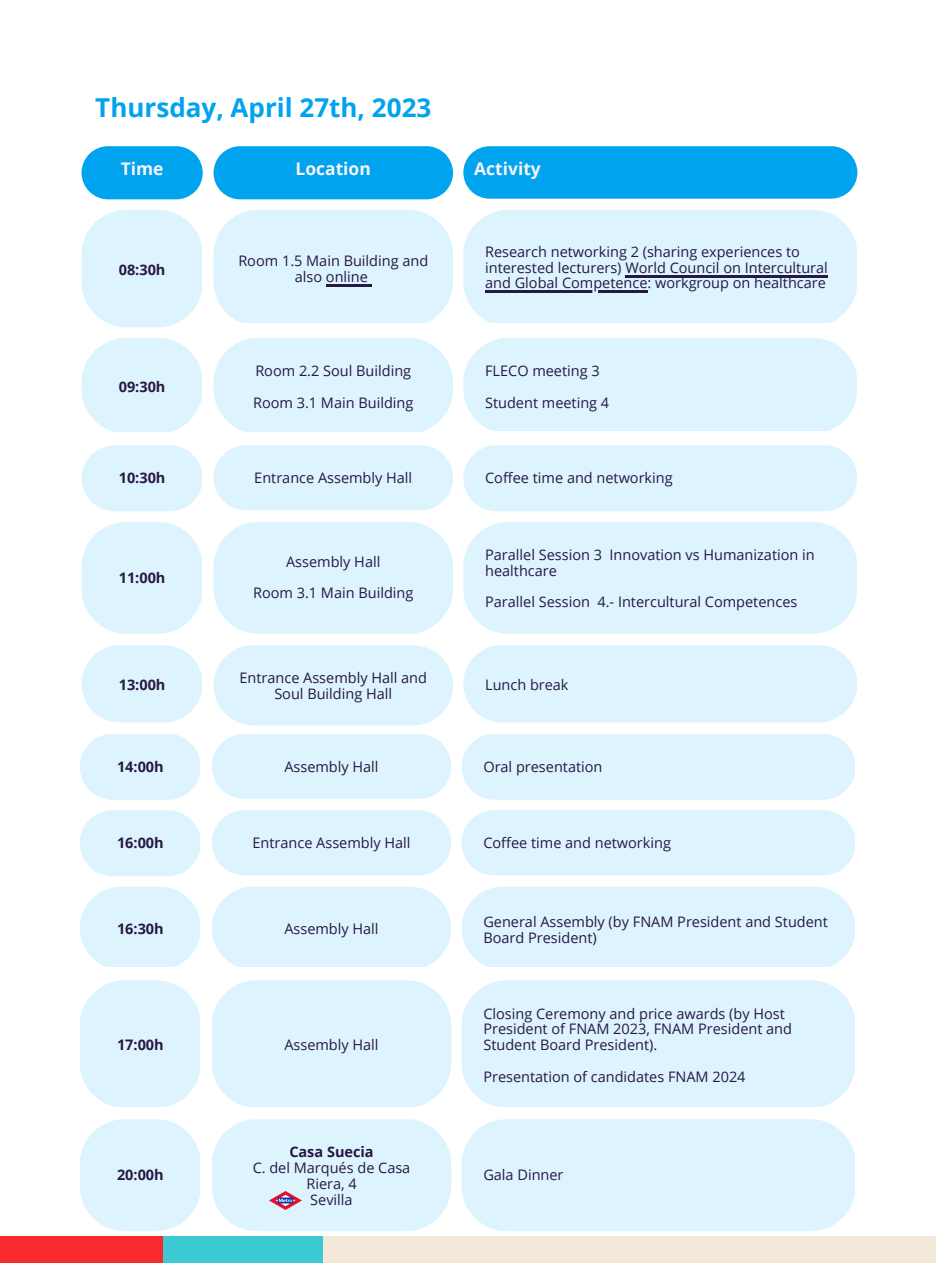
<style>
.page{position:relative;width:936px;height:1263px;background:#fff}
.page>*{position:absolute;margin:0;border:0;box-sizing:border-box;transform-origin:0 0}
.t1{font:700 26.1px "Open Sans";color:#00a3ed}
.t2{font:700 17.4px "Open Sans";color:#f7f3ff}
.t3{font:14.4px/15.6px "Open Sans";color:#271844}
.t4{font:700 14.4px "Open Sans";color:#271844}
</style>
<div class="page">
<div style="left:186px;top:1236px;width:750px;height:26px;background:#f4e9d8"></div>
<div style="left:163px;top:1236px;width:159px;height:26px;background:#3bcad1"></div>
<div style="left:0;top:1236px;width:163px;height:26px;background:#f92a2d"></div>
<div style="left:82px;top:210px;width:120px;height:117px;background:#ddf4ff;border-radius:45px"></div>
<div style="left:214px;top:210px;width:239px;height:113px;background:#ddf4ff"></div>
<div style="left:463px;top:210px;width:394px;height:113px;background:#ddf4ff"></div>
<hr style="left:625px;top:275px;width:203px;height:2px;background:#271844">
<hr style="left:485px;top:291px;width:163px;height:2px;background:#271844">
<div style="left:82px;top:338px;width:120px;height:93px;background:#ddf4ff;border-radius:45px"></div>
<div style="left:214px;top:338px;width:239px;height:93px;background:#ddf4ff;border-radius:45px"></div>
<div style="left:463px;top:338px;width:394px;height:93px;background:#ddf4ff;border-radius:45px"></div>
<div style="left:82px;top:445px;width:120px;height:66px;background:#ddf4ff;border-radius:33px"></div>
<div style="left:214px;top:445px;width:239px;height:65px;background:#ddf4ff;border-radius:33px"></div>
<div style="left:463px;top:445px;width:394px;height:66px;background:#ddf4ff;border-radius:33px"></div>
<div style="left:82px;top:522px;width:120px;height:111px;background:#ddf4ff;border-radius:45px"></div>
<div style="left:214px;top:522px;width:239px;height:111px;background:#ddf4ff;border-radius:45px"></div>
<div style="left:463px;top:522px;width:394px;height:111px;background:#ddf4ff;border-radius:45px"></div>
<svg style="left:82px;top:146px;width:121px;height:53px;background:#18abee"></svg>
<div style="left:214px;top:146px;width:239px;height:53px;background:#00a3ed"></div>
<div style="left:463px;top:146px;width:394px;height:53px;background:#00a3ed"></div>
<svg style="left:82px;top:645px;width:120px;height:77px;background:#e1f5ff"></svg>
<svg style="left:214px;top:645px;width:239px;height:80px;background:#dff4ff"></svg>
<div style="left:463px;top:645px;width:394px;height:77px;background:#ddf4ff;border-radius:39px"></div>
<div style="left:80px;top:733px;width:120px;height:66px;background:#ddf4ff;border-radius:33px"></div>
<div style="left:212px;top:733px;width:239px;height:65px;background:#ddf4ff;border-radius:33px"></div>
<div style="left:462px;top:733px;width:393px;height:66px;background:#ddf4ff;border-radius:33px"></div>
<div style="left:80px;top:810px;width:120px;height:66px;background:#ddf4ff;border-radius:33px"></div>
<div style="left:212px;top:810px;width:239px;height:65px;background:#ddf4ff;border-radius:33px"></div>
<div style="left:462px;top:810px;width:393px;height:65px;background:#ddf4ff"></div>
<svg style="left:80px;top:886px;width:120px;height:80px;background:#e1f5ff"></svg>
<svg style="left:212px;top:886px;width:239px;height:80px;background:#dff4ff"></svg>
<div style="left:462px;top:886px;width:393px;height:80px;background:#ddf4ff"></div>
<div style="left:80px;top:980px;width:120px;height:126px;background:#ddf4ff;border-radius:45px"></div>
<div style="left:212px;top:980px;width:239px;height:126px;background:#ddf4ff;border-radius:45px"></div>
<div style="left:462px;top:980px;width:393px;height:126px;background:#ddf4ff;border-radius:45px"></div>
<div style="left:80px;top:1119px;width:120px;height:111px;background:#ddf4ff;border-radius:45px"></div>
<div style="left:212px;top:1119px;width:239px;height:111px;background:#ddf4ff;border-radius:45px"></div>
<div style="left:462px;top:1119px;width:393px;height:111px;background:#ddf4ff;border-radius:45px"></div>
<img style="left:270px;top:1191px;width:31px;height:18px">
<h1 class="t1" style="left:95px;top:89px;width:338px">Thursday, April 27th, 2023</h1>
<p class="t2" style="left:121px;top:157px;width:44px">Time</p>
<p class="t2" style="left:296px;top:157px;width:77px">Location</p>
<p class="t2" style="left:474px;top:157px;width:68px">Activity</p>
<p class="t4" style="left:119px;top:259px;width:48px">08:30h</p>
<p class="t3" style="left:238px;top:252px;width:191px;text-align:center">Room 1.5 Main Building and also online</p>
<p class="t3" style="left:485px;top:243px;width:344px">Research networking 2 (sharing experiences to interested lecturers) World Council on Intercultural and Global Competence: workgroup on healthcare</p>
<p class="t4" style="left:119px;top:376px;width:48px">09:30h</p>
<p class="t3" style="left:253px;top:354px;width:162px;line-height:31.5px">Room 2.2 Soul Building<br>Room 3.1 Main Building</p>
<p class="t3" style="left:485px;top:354px;width:126px;line-height:31.5px">FLECO meeting 3<br>Student meeting 4</p>
<p class="t4" style="left:119px;top:468px;width:48px">10:30h</p>
<p class="t3" style="left:254px;top:470px;width:159px">Entrance Assembly Hall</p>
<p class="t3" style="left:485px;top:470px;width:189px">Coffee time and networking</p>
<p class="t4" style="left:119px;top:567px;width:48px">11:00h</p>
<p class="t3" style="left:253px;top:545px;width:162px;line-height:31.5px;text-align:center">Assembly Hall<br>Room 3.1 Main Building</p>
<p class="t3" style="left:485px;top:546px;width:331px">Parallel Session 3 Innovation vs Humanization in healthcare</p>
<p class="t3" style="left:485px;top:594px;width:314px">Parallel Session 4.- Intercultural Competences</p>
<p class="t4" style="left:119px;top:674px;width:48px">13:00h</p>
<p class="t3" style="left:240px;top:670px;width:189px;text-align:center">Entrance Assembly Hall and<br>Soul Building Hall</p>
<p class="t3" style="left:485px;top:676px;width:85px">Lunch break</p>
<p class="t4" style="left:117px;top:756px;width:48px">14:00h</p>
<p class="t3" style="left:284px;top:758px;width:96px">Assembly Hall</p>
<p class="t3" style="left:483px;top:758px;width:121px">Oral presentation</p>
<p class="t4" style="left:117px;top:833px;width:48px">16:00h</p>
<p class="t3" style="left:253px;top:835px;width:159px">Entrance Assembly Hall</p>
<p class="t3" style="left:483px;top:835px;width:189px">Coffee time and networking</p>
<p class="t4" style="left:117px;top:918px;width:48px">16:30h</p>
<p class="t3" style="left:284px;top:920px;width:96px">Assembly Hall</p>
<p class="t3" style="left:483px;top:913px;width:346px">General Assembly (by FNAM President and Student<br>Board President)</p>
<p class="t4" style="left:117px;top:1034px;width:48px">17:00h</p>
<p class="t3" style="left:284px;top:1036px;width:96px">Assembly Hall</p>
<p class="t3" style="left:483px;top:1005px;width:310px">Closing Ceremony and price awards (by Host<br>President of FNAM 2023, FNAM President and<br>Student Board President).</p>
<p class="t3" style="left:483px;top:1068px;width:264px">Presentation of candidates FNAM 2024</p>
<p class="t4" style="left:117px;top:1164px;width:48px">20:00h</p>
<p class="t4" style="left:289px;top:1141px;width:86px">Casa Suecia</p>
<p class="t3" style="left:253px;top:1159px;width:159px;text-align:center">C. del Marqués de Casa<br>Riera, 4<br>Sevilla</p>
<p class="t3" style="left:483px;top:1166px;width:82px">Gala Dinner</p>
</div>
